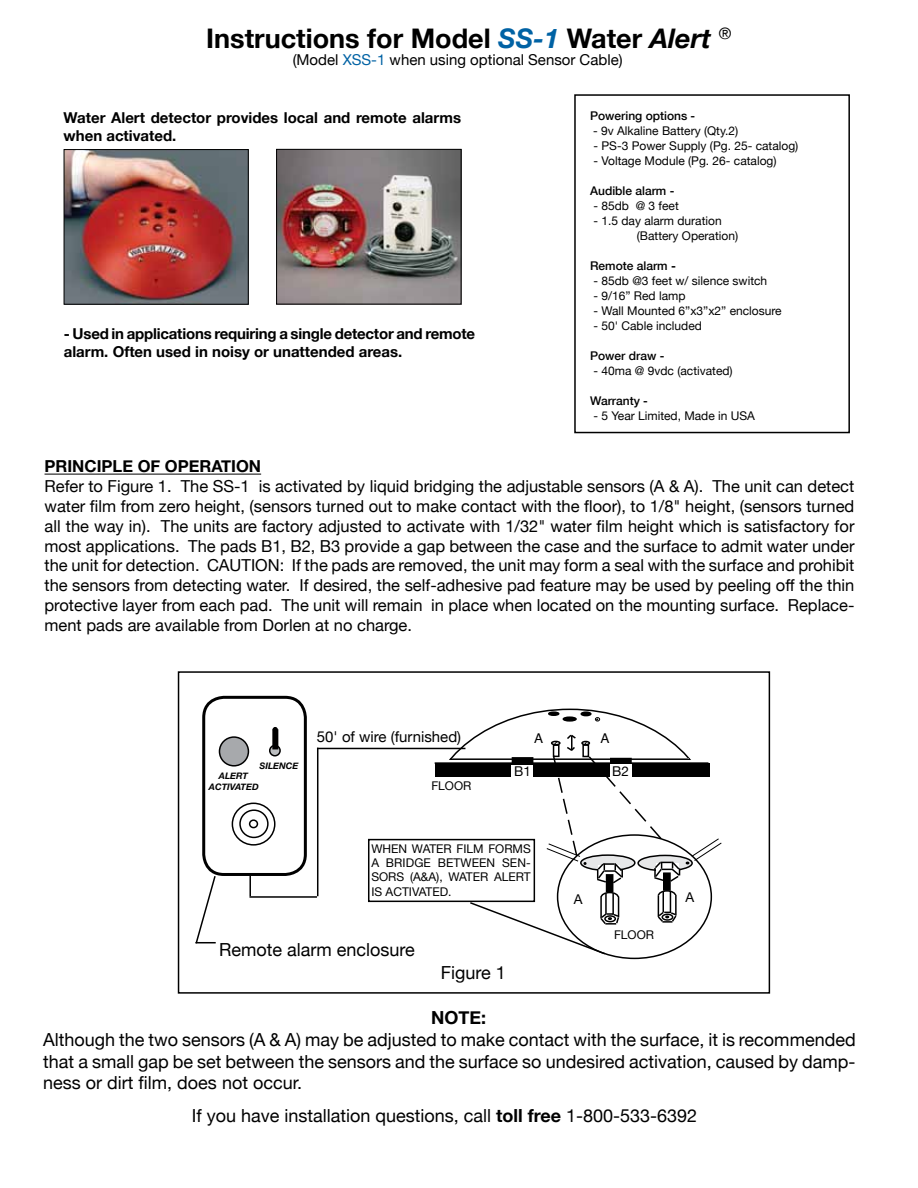
<style>
.page{position:relative;width:918px;height:1188px;background:#fff}
.page>*{position:absolute;margin:0;border:0;box-sizing:border-box;transform-origin:0 0}
.t1{font:700 27px "Helvetica Neue";color:#000}
.t2{font:18px/21.6px "Helvetica Neue";color:#000;text-align:justify}
.t3{font:700 18px "Helvetica Neue";color:#000}
.t4{font:16.5px/19.8px "Helvetica Neue";color:#000;text-align:justify}
.t5{font:700 16.5px "Helvetica Neue";color:#000}
.t6{font:700 15px/18px "Helvetica Neue";color:#000}
.t7{font:15px "Helvetica Neue";color:#000}
.t8{font:13.5px "Helvetica Neue";color:#000}
.t9{font:13.5px "Helvetica";color:#000}
.t10{font:12px/14.4px "Helvetica Neue";color:#000;text-align:justify}
.t11{font:500 12px "Helvetica Neue";color:#000}
.t12{font:italic 700 9px/10.8px "Helvetica Neue";color:#000;text-align:center}
.s1{font-style:italic;color:#0062a4}
.s2{font-style:italic}
.s3{color:#0062a4}
.s4{font-weight:700}
</style>
<div class="page">
<hr style="left:45px;top:474px;width:216px;height:1px;background:#000">
<div style="left:178px;top:671px;width:592px;height:323px;border:2px solid #000"></div>
<div style="left:368px;top:839px;width:167px;height:63px;border:2px solid #000"></div>
<svg style="left:594px;top:717px;width:6px;height:5px"></svg>
<hr style="left:435px;top:762px;width:273px;height:2px;background:#000">
<div style="left:512px;top:757px;width:21px;height:6px;border:2px solid #000"></div>
<div style="left:435px;top:764px;width:275px;height:13px;background:#000"></div>
<div style="left:512px;top:765px;width:21px;height:13px;background:#fff"></div>
<div style="left:607px;top:875px;width:6px;height:17px;background:#000"></div>
<div style="left:606px;top:874px;width:7px;height:18px;border:2px solid #000"></div>
<div style="left:600px;top:892px;width:19px;height:11px;border:2px solid #000;border-radius:50%"></div>
<hr style="left:605px;top:893px;width:2px;height:21px;background:#000">
<hr style="left:612px;top:893px;width:2px;height:22px;background:#000">
<svg style="left:468px;top:897px;width:152px;height:59px"></svg>
<div style="left:664px;top:873px;width:6px;height:17px;background:#000"></div>
<div style="left:663px;top:872px;width:8px;height:19px;border:2px solid #000"></div>
<div style="left:658px;top:890px;width:18px;height:12px;border:2px solid #000;border-radius:50%"></div>
<svg style="left:546px;top:733px;width:176px;height:152px"></svg>
<svg style="left:657px;top:892px;width:20px;height:31px"></svg>
<div style="left:581px;top:711px;width:11px;height:5px;border:2px solid #000;border-radius:50%"></div>
<div style="left:548px;top:711px;width:11px;height:5px;border:2px solid #000;border-radius:50%"></div>
<div style="left:563px;top:716px;width:14px;height:6px;border:2px solid #000;border-radius:50%"></div>
<hr style="left:450px;top:758px;width:240px;height:2px;background:#000">
<div style="left:202px;top:696px;width:105px;height:180px;border:3px solid #000;border-radius:20px"></div>
<svg style="left:232px;top:803px;width:43px;height:42px"></svg>
<div style="left:232px;top:803px;width:44px;height:43px;border:2px solid #000;border-radius:50%"></div>
<svg style="left:270px;top:745px;width:10px;height:11px"></svg>
<div style="left:269px;top:745px;width:12px;height:12px;border:2px solid #000;border-radius:50%"></div>
<div style="left:239px;top:809px;width:30px;height:29px;border:2px solid #000;border-radius:50%"></div>
<div style="left:249px;top:819px;width:9px;height:9px;border:2px solid #000;border-radius:50%"></div>
<div style="left:219px;top:737px;width:29px;height:29px;background:#a7a9ac;border-radius:50%"></div>
<div style="left:219px;top:736px;width:30px;height:31px;border:2px solid #000;border-radius:50%"></div>
<div style="left:272px;top:729px;width:6px;height:20px;background:#000"></div>
<hr style="left:317px;top:748px;width:148px;height:1px;background:#000">
<hr style="left:317px;top:748px;width:1px;height:148px;background:#000">
<hr style="left:249px;top:896px;width:68px;height:2px;background:#000">
<hr style="left:249px;top:876px;width:2px;height:20px;background:#000">
<svg style="left:195px;top:874px;width:22px;height:70px"></svg>
<img style="left:66px;top:151px;width:181px;height:152px">
<div style="left:64px;top:149px;width:185px;height:156px;border:1px solid #000"></div>
<img style="left:278px;top:151px;width:181px;height:151px">
<div style="left:276px;top:149px;width:185px;height:155px;border:1px solid #000"></div>
<div style="left:574px;top:94px;width:276px;height:339px;border:2px solid #000"></div>
<h1 class="t1" style="left:206px;top:22px;width:526px">Instructions for Model <span class="s1">SS-1</span> Water <span class="s2">Alert</span> <sup>®</sup></h1>
<p class="t7" style="left:293px;top:51px;width:332px">(Model <span class="s3">XSS-1</span> when using optional Sensor Cable)</p>
<p class="t6" style="left:64px;top:108px;width:399px">Water Alert detector provides local and remote alarms when activated.</p>
<p class="t6" style="left:64px;top:324px;width:413px">- Used in applications requiring a single detector and remote alarm. Often used in noisy or unattended areas.</p>
<p class="t11" style="left:590px;top:108px;width:107px">Powering options -</p>
<p class="t10" style="left:593px;top:123px;width:147px">- 9v Alkaline Battery (Qty.2)</p>
<p class="t10" style="left:593px;top:138px;width:206px">- PS-3 Power Supply (Pg. 25- catalog)</p>
<p class="t10" style="left:593px;top:153px;width:185px">- Voltage Module (Pg. 26- catalog)</p>
<p class="t11" style="left:590px;top:183px;width:86px">Audible alarm -</p>
<p class="t10" style="left:593px;top:198px;width:87px">- 85db @ 3 feet</p>
<p class="t10" style="left:637px;top:213px;width:103px;line-height:15px;text-indent:-43px">- 1.5 day alarm duration (Battery Operation)</p>
<p class="t11" style="left:590px;top:258px;width:87px">Remote alarm <span class="s4">-</span></p>
<p class="t10" style="left:593px;top:273px;width:175px">- 85db @3 feet w/ silence switch</p>
<p class="t10" style="left:593px;top:288px;width:94px">- 9/16” Red lamp</p>
<p class="t10" style="left:593px;top:303px;width:190px">- Wall Mounted 6”x3”x2” enclosure</p>
<p class="t10" style="left:593px;top:318px;width:110px">- 50' Cable included</p>
<p class="t11" style="left:590px;top:348px;width:76px">Power draw -</p>
<p class="t10" style="left:593px;top:363px;width:141px">- 40ma @ 9vdc (activated)</p>
<p class="t11" style="left:590px;top:393px;width:59px">Warranty -</p>
<p class="t10" style="left:593px;top:408px;width:163px">- 5 Year Limited, Made in USA</p>
<p class="t5" style="left:45px;top:456px;width:218px">PRINCIPLE OF OPERATION</p>
<p class="t4" style="left:45px;top:476px;width:812px">Refer to Figure 1. The SS-1 is activated by liquid bridging the adjustable sensors (A &amp; A). The unit can detect water film from zero height, (sensors turned out to make contact with the floor), to 1/8" height, (sensors turned all the way in). The units are factory adjusted to activate with 1/32" water film height which is satisfactory for most applications. The pads B1, B2, B3 provide a gap between the case and the surface to admit water under the unit for detection. CAUTION: If the pads are removed, the unit may form a seal with the surface and prohibit the sensors from detecting water. If desired, the self-adhesive pad feature may be used by peeling off the thin protective layer from each pad. The unit will remain in place when located on the mounting surface. Replace&shy;ment pads are available from Dorlen at no charge.</p>
<p class="t12" style="left:260px;top:761px;width:41px">SILENCE</p>
<p class="t12" style="left:209px;top:770px;width:51px">ALERT<br>ACTIVATED</p>
<p class="t7" style="left:317px;top:727px;width:146px">50' of wire (furnished)</p>
<p class="t10" style="left:431px;top:778px;width:42px">FLOOR</p>
<p class="t9" style="left:534px;top:728px;width:11px">A</p>
<p class="t9" style="left:601px;top:728px;width:11px">A</p>
<p class="t8" style="left:514px;top:763px;width:18px">B1</p>
<p class="t8" style="left:612px;top:763px;width:18px">B2</p>
<p class="t10" style="left:371px;top:841px;width:161px">WHEN WATER FILM FORMS A BRIDGE BETWEEN SEN-SORS (A&amp;A), WATER ALERT IS ACTIVATED.</p>
<p class="t8" style="left:574px;top:892px;width:10px">A</p>
<p class="t8" style="left:685px;top:889px;width:10px">A</p>
<p class="t10" style="left:614px;top:928px;width:42px">FLOOR</p>
<p class="t2" style="left:219px;top:939px;width:197px">Remote alarm enclosure</p>
<p class="t2" style="left:441px;top:961px;width:67px">Figure 1</p>
<p class="t3" style="left:431px;top:1007px;width:57px">NOTE:</p>
<p class="t2" style="left:43px;top:1029px;width:814px">Although the two sensors (A &amp; A) may be adjusted to make contact with the surface, it is recommended that a small gap be set between the sensors and the surface so undesired activation, caused by damp&shy;ness or dirt film, does not occur.</p>
<p class="t2" style="left:192px;top:1104px;width:507px">If you have installation questions, call <span class="s4">toll free</span> 1-800-533-6392</p>
</div>
